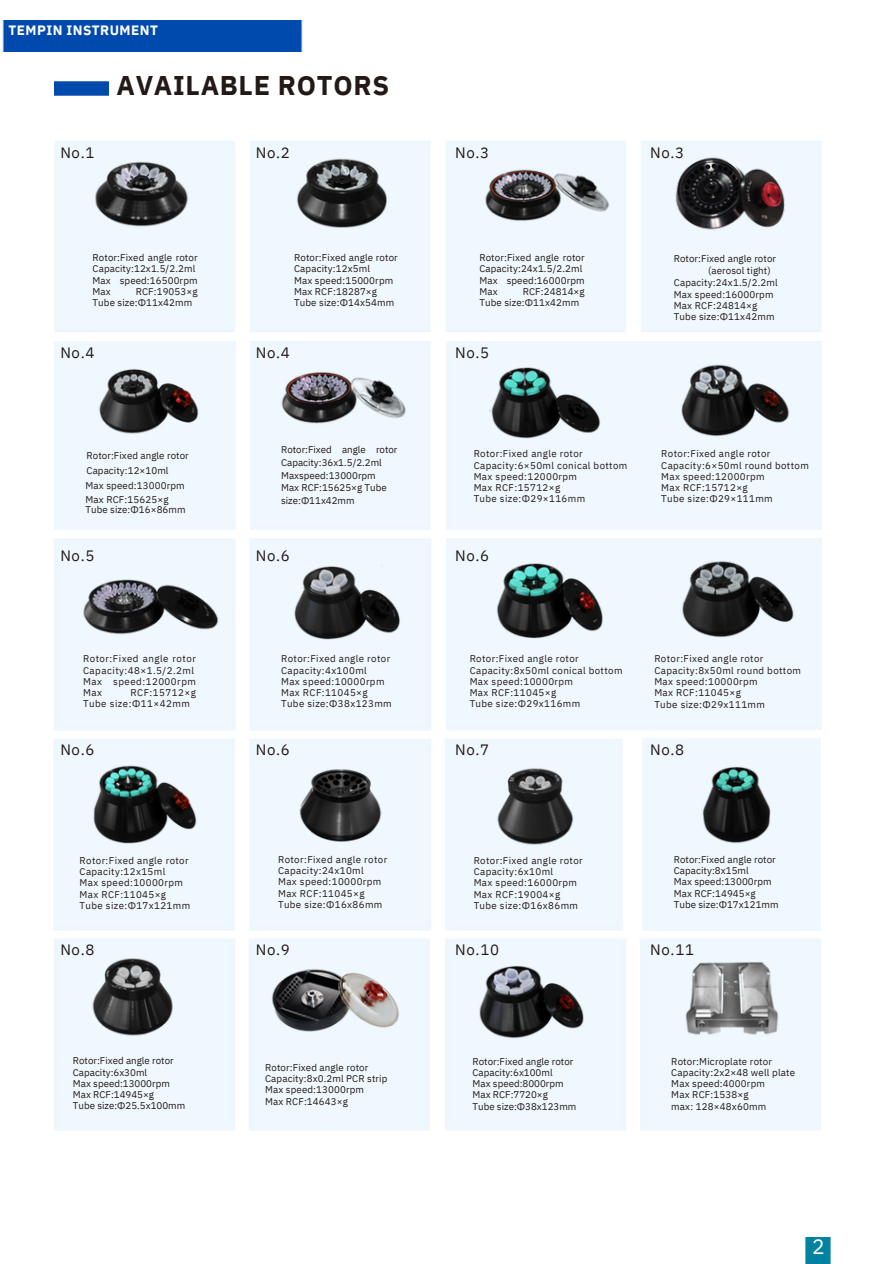
<style>
.page{position:relative;width:894px;height:1264px;background:#fff}
.page>*{position:absolute;margin:0;border:0;box-sizing:border-box;transform-origin:0 0}
.t1{font:700 27px "IBM Plex Sans";letter-spacing:.025em;color:#231916}
.t2{font:21px "IBM Plex Sans";color:#fff}
.t3{font:15px "IBM Plex Sans";letter-spacing:.04em;color:#231916}
.t4{font:700 13.5px "IBM Plex Sans";letter-spacing:.035em;color:#fff}
.t5{font:9.75px/11.2px "IBM Plex Sans";letter-spacing:.015em;color:#231916}
.t6{font:9.75px/11.2px "IBM Plex Sans";letter-spacing:.04em;color:#231916}
.t7{font:9.75px/11.2px "IBM Plex Sans";letter-spacing:.05em;color:#231916}
</style>
<div class="page">
<img style="left:54px;top:81px;width:54px;height:15px">
<img style="left:805px;top:1237px;width:25px;height:26px">
<img style="left:475px;top:966px;width:110px;height:74px">
<img style="left:682px;top:960px;width:98px;height:79px">
<img style="left:86px;top:955px;width:96px;height:85px">
<img style="left:91px;top:763px;width:108px;height:81px">
<img style="left:491px;top:762px;width:84px;height:86px">
<img style="left:700px;top:766px;width:72px;height:79px">
<img style="left:290px;top:757px;width:97px;height:97px">
<img style="left:679px;top:559px;width:118px;height:79px">
<img style="left:494px;top:562px;width:110px;height:76px">
<img style="left:76px;top:578px;width:144px;height:61px">
<img style="left:293px;top:566px;width:107px;height:74px">
<img style="left:489px;top:366px;width:112px;height:73px">
<img style="left:679px;top:361px;width:113px;height:77px">
<img style="left:278px;top:371px;width:133px;height:56px">
<img style="left:96px;top:368px;width:105px;height:70px">
<img style="left:86px;top:160px;width:105px;height:70px">
<img style="left:295px;top:156px;width:93px;height:73px">
<img style="left:479px;top:165px;width:133px;height:59px">
<div style="left:2px;top:21px;width:301px;height:30px;background:#004aad"></div>
<img style="left:671px;top:144px;width:119px;height:98px">
<img style="left:263px;top:960px;width:146px;height:82px">
<p class="t4" style="left:9px;top:21px;width:151px">TEMPIN INSTRUMENT</p>
<p class="t1" style="left:116px;top:67px;width:274px">AVAILABLE ROTORS</p>
<h3 class="t3" style="left:60px;top:142px;width:35px">No.1</h3>
<p class="t3" style="left:256px;top:142px;width:35px">No.2</p>
<p class="t3" style="left:455px;top:142px;width:35px">No.3</p>
<p class="t3" style="left:650px;top:142px;width:35px">No.3</p>
<h3 class="t5" style="left:93px;top:252px;width:106px">Rotor:Fixed angle rotor<br>Capacity:12x1.5/2.2ml<br>Max speed:16500rpm<br>Max</h3>
<h3 class="t5" style="left:93px;top:285px;width:106px;text-indent:43px">RCF:19053×g<br>Tube size:Φ11x42mm</h3>
<h3 class="t5" style="left:294px;top:252px;width:105px">Rotor:Fixed angle rotor<br>Capacity:12x5ml<br>Max speed:15000rpm<br>Max RCF:18287×g<br>Tube size:Φ14x54mm</h3>
<h3 class="t5" style="left:479px;top:252px;width:107px">Rotor:Fixed angle rotor<br>Capacity:24x1.5/2.2ml<br>Max speed:16000rpm<br>Max</h3>
<h3 class="t5" style="left:479px;top:285px;width:107px;text-indent:43px">RCF:24814×g<br>Tube size:Φ11x42mm</h3>
<p class="t5" style="left:673px;top:252px;width:104px">Rotor:Fixed angle rotor</p>
<p class="t5" style="left:707px;top:264px;width:64px">(aerosol tight)</p>
<p class="t5" style="left:673px;top:277px;width:106px">Capacity:24x1.5/2.2ml<br>Max speed:16000rpm<br>Max RCF:24814×g<br>Tube size:Φ11x42mm</p>
<p class="t3" style="left:60px;top:343px;width:35px">No.4</p>
<h3 class="t3" style="left:256px;top:343px;width:35px">No.4</h3>
<p class="t3" style="left:455px;top:343px;width:35px">No.5</p>
<p class="t5" style="left:86px;top:448px;width:104px;line-height:14.7px">Rotor:Fixed angle rotor<br>Capacity:12×10ml</p>
<p class="t5" style="left:85px;top:480px;width:101px">Max speed:13000rpm</p>
<h3 class="t5" style="left:85px;top:493px;width:84px">Max RCF:15625×g</h3>
<p class="t5" style="left:85px;top:503px;width:101px">Tube size:Φ16×86mm</p>
<h3 class="t5" style="left:281px;top:444px;width:52px">Rotor:Fixed</h3>
<p class="t5" style="left:342px;top:444px;width:25px">angle</p>
<p class="t5" style="left:376px;top:444px;width:23px">rotor</p>
<p class="t5" style="left:281px;top:456px;width:107px;line-height:12.3px">Capacity:36x1.5/2.2ml<br>Maxspeed:13000rpm<br>Max RCF:15625×g Tube size:Φ11x42mm</p>
<p class="t6" style="left:473px;top:448px;width:155px">Rotor:Fixed angle rotor<br>Capacity:6×50ml conical bottom<br>Max speed:12000rpm<br>Max RCF:15712×g<br>Tube size:Φ29×116mm</p>
<p class="t6" style="left:661px;top:448px;width:149px">Rotor:Fixed angle rotor<br>Capacity:6×50ml round bottom<br>Max speed:12000rpm<br>Max RCF:15712×g<br>Tube size:Φ29×111mm</p>
<p class="t3" style="left:60px;top:545px;width:35px">No.5</p>
<p class="t3" style="left:256px;top:545px;width:35px">No.6</p>
<p class="t3" style="left:455px;top:545px;width:35px">No.6</p>
<p class="t7" style="left:83px;top:653px;width:114px">Rotor:Fixed angle rotor<br>Capacity:48×1.5/2.2ml<br>Max speed:12000rpm<br>Max</p>
<p class="t7" style="left:83px;top:686px;width:114px;text-indent:47px">RCF:15712×g<br>Tube size:Φ11×42mm</p>
<p class="t6" style="left:281px;top:653px;width:112px">Rotor:Fixed angle rotor<br>Capacity:4x100ml<br>Max speed:10000rpm<br>Max RCF:11045×g<br>Tube size:Φ38x123mm</p>
<p class="t6" style="left:469px;top:653px;width:154px">Rotor:Fixed angle rotor<br>Capacity:8x50ml conical bottom<br>Max speed:10000rpm<br>Max RCF:11045×g<br>Tube size:Φ29x116mm</p>
<p class="t6" style="left:654px;top:653px;width:148px">Rotor:Fixed angle rotor<br>Capacity:8x50ml round bottom<br>Max speed:10000rpm<br>Max RCF:11045×g<br>Tube size:Φ29x111mm</p>
<p class="t3" style="left:60px;top:739px;width:35px">No.6</p>
<p class="t3" style="left:256px;top:739px;width:35px">No.6</p>
<h3 class="t3" style="left:455px;top:739px;width:35px">No.7</h3>
<p class="t3" style="left:650px;top:739px;width:35px">No.8</p>
<h3 class="t6" style="left:80px;top:854px;width:112px">Rotor:Fixed angle rotor<br>Capacity:12x15ml<br>Max speed:10000rpm<br>Max RCF:11045×g<br>Tube size:Φ17x121mm</h3>
<p class="t6" style="left:278px;top:853px;width:111px">Rotor:Fixed angle rotor<br>Capacity:24x10ml<br>Max speed:10000rpm<br>Max RCF:11045×g<br>Tube size:Φ16x86mm</p>
<p class="t6" style="left:473px;top:854px;width:111px">Rotor:Fixed angle rotor<br>Capacity:6x10ml<br>Max speed:16000rpm<br>Max RCF:19004×g<br>Tube size:Φ16x86mm</p>
<h3 class="t5" style="left:673px;top:853px;width:106px">Rotor:Fixed angle rotor<br>Capacity:8x15ml<br>Max speed:13000rpm<br>Max RCF:14945×g<br>Tube size:Φ17x121mm</h3>
<p class="t3" style="left:60px;top:940px;width:35px">No.8</p>
<h3 class="t3" style="left:256px;top:940px;width:35px">No.9</h3>
<p class="t3" style="left:455px;top:940px;width:45px">No.10</p>
<p class="t3" style="left:650px;top:940px;width:45px">No.11</p>
<p class="t5" style="left:73px;top:1055px;width:114px">Rotor:Fixed angle rotor<br>Capacity:6x30ml<br>Max speed:13000rpm<br>Max RCF:14945×g<br>Tube size:Φ25.5x100mm</p>
<p class="t5" style="left:265px;top:1061px;width:124px">Rotor:Fixed angle rotor<br>Capacity:8x0.2ml PCR strip<br>Max speed:13000rpm<br>Max RCF:14643×g</p>
<p class="t5" style="left:472px;top:1055px;width:105px">Rotor:Fixed angle rotor<br>Capacity:6x100ml<br>Max speed:8000rpm<br>Max RCF:7720×g<br>Tube size:Φ38x123mm</p>
<p class="t5" style="left:671px;top:1055px;width:125px">Rotor:Microplate rotor<br>Capacity:2x2×48 well plate<br>Max speed:4000rpm<br>Max RCF:1538×g<br>max: 128×48x60mm</p>
<p class="t2" style="left:811px;top:1232px;width:14px">2</p>
</div>
